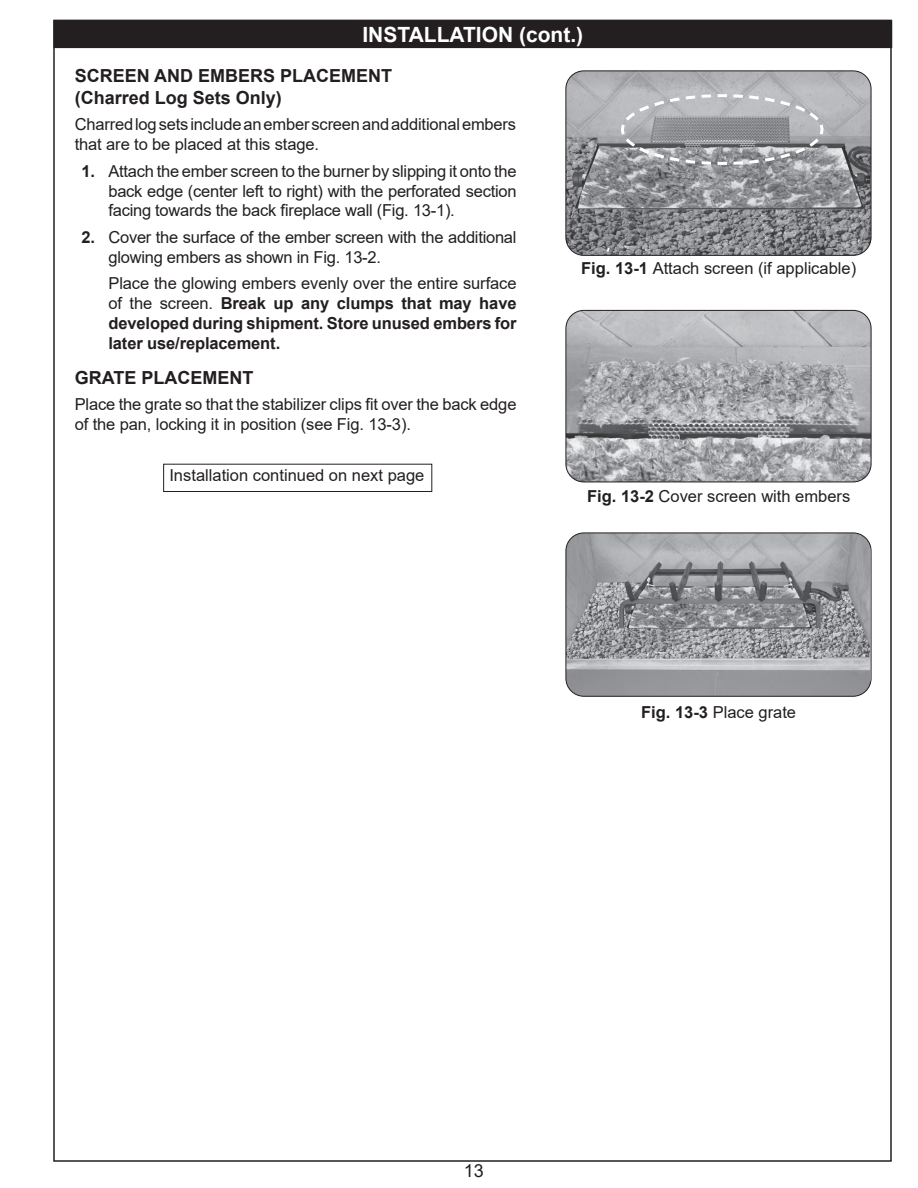
<style>
.page{position:relative;width:918px;height:1188px;background:#fff}
.page>*{position:absolute;margin:0;border:0;box-sizing:border-box;transform-origin:0 0}
.t1{font:700 21px "Arial";color:#fff}
.t2{font:700 18px/21.6px "Arial";color:#231f20}
.t3{font:18px "Arial";color:#231f20}
.t4{font:16.5px/19.8px "Arial";letter-spacing:-.005em;color:#231f20}
.t5{font:700 16.5px/19.8px "Arial";letter-spacing:-.005em;color:#231f20;text-align:justify}
.s1{font-weight:700}
.s2{font-weight:400}
</style>
<div class="page">
<img style="left:566px;top:71px;width:305px;height:184px">
<div style="left:566px;top:70px;width:305px;height:186px;border:1px solid #231f20;border-radius:18px"></div>
<img style="left:566px;top:310px;width:305px;height:172px">
<div style="left:566px;top:310px;width:305px;height:172px;border:1px solid #231f20;border-radius:18px"></div>
<svg style="left:620px;top:93px;width:205px;height:73px;background:#a6a7aa"></svg>
<img style="left:566px;top:533px;width:304px;height:163px">
<div style="left:566px;top:533px;width:305px;height:164px;border:1px solid #231f20;border-radius:18px"></div>
<div style="left:163px;top:464px;width:269px;height:28px;border:1px solid #231f20"></div>
<div style="left:54px;top:21px;width:838px;height:27px;background:#231f20"></div>
<p class="t1" style="left:362px;top:20px;width:222px">INSTALLATION (cont.)</p>
<p class="t2" style="left:75px;top:65px;width:319px">SCREEN AND EMBERS PLACEMENT (Charred Log Sets Only)</p>
<p class="t4" style="left:75px;top:115px;width:443px">Charred log sets include an ember screen and additional embers that are to be placed at this stage.</p>
<p class="t4" style="left:108px;top:161px;width:410px;text-align:justify;text-indent:-27px"><span class="s1">1.</span> Attach the ember screen to the burner by slipping it onto the back edge (center left to right) with the perforated section facing towards the back fireplace wall (Fig. 13-1).</p>
<p class="t4" style="left:108px;top:227px;width:410px;text-indent:-27px"><span class="s1">2.</span> Cover the surface of the ember screen with the additional glowing embers as shown in Fig. 13-2.</p>
<p class="t5" style="left:108px;top:274px;width:410px"><span class="s2">Place the glowing embers evenly over the entire surface of the screen.</span> Break up any clumps that may have developed during shipment. Store unused embers for later use/replacement.</p>
<p class="t2" style="left:75px;top:367px;width:180px">GRATE PLACEMENT</p>
<p class="t4" style="left:75px;top:395px;width:443px">Place the grate so that the stabilizer clips fit over the back edge of the pan, locking it in position (see Fig. 13-3).</p>
<p class="t4" style="left:169px;top:466px;width:256px">Installation continued on next page</p>
<p class="t4" style="left:581px;top:258px;width:277px"><span class="s1">Fig. 13-1</span> Attach screen (if applicable)</p>
<p class="t4" style="left:587px;top:486px;width:265px"><span class="s1">Fig. 13-2</span> Cover screen with embers</p>
<p class="t4" style="left:641px;top:702px;width:156px"><span class="s1">Fig. 13-3</span> Place grate</p>
<p class="t3" style="left:464px;top:1158px;width:22px">13</p>
</div>
